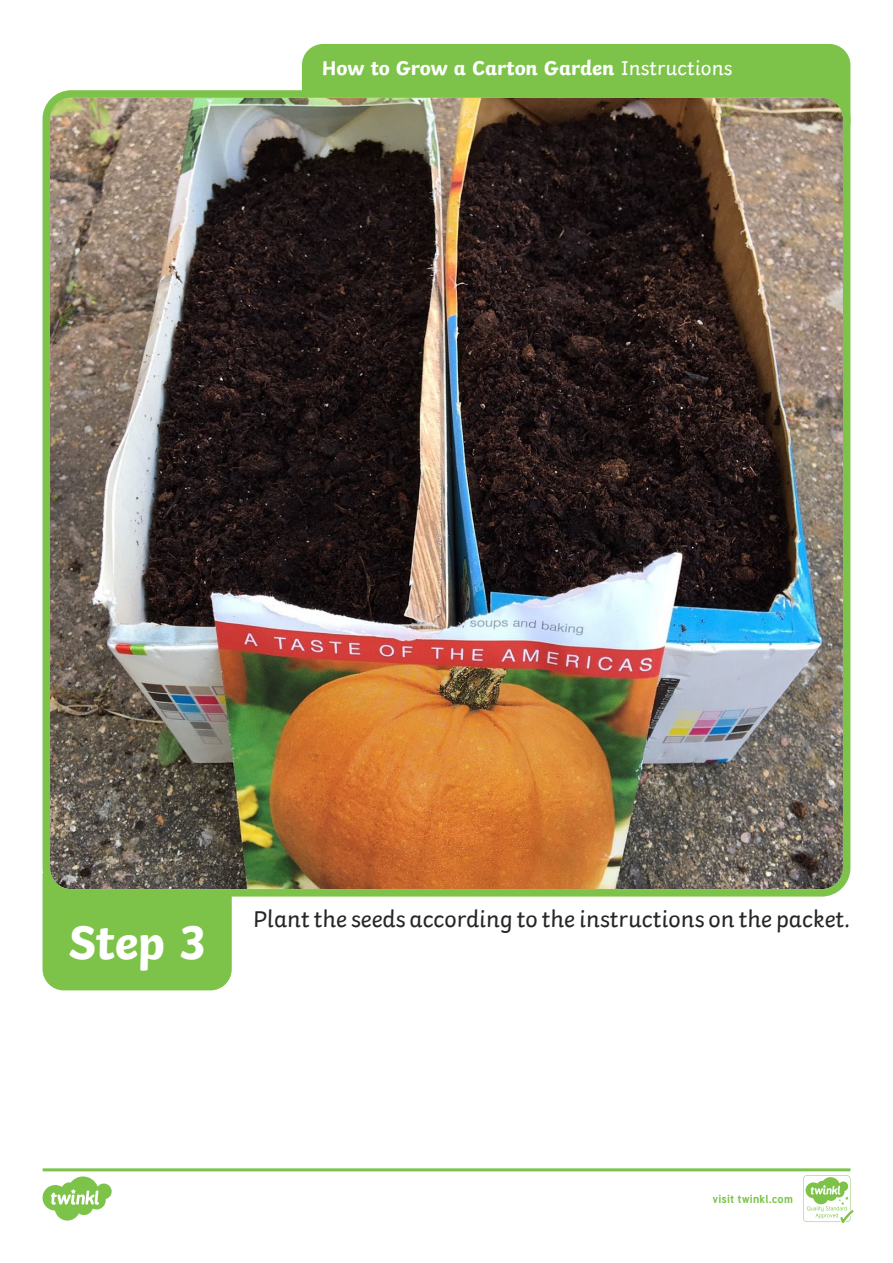
<style>
.page{position:relative;width:893px;height:1263px;background:#fff}
.page>*{position:absolute;margin:0;border:0;box-sizing:border-box;transform-origin:0 0}
.Heading_1{font:700 49.5px "Twinkl";color:#fff}
.KS1_Body_Copy{font:24px "Twinkl";color:#282526}
.Heading_3{font:700 21px "Twinkl";letter-spacing:-.005em;color:#fff}
.t1{font:700 11.4px "Tuffy";letter-spacing:.015em;color:#7dc34a}
.s1{font-weight:400}
</style>
<div class="page">
<div style="left:43px;top:876px;width:189px;height:114px;background:#7dc34a"></div>
<div style="left:302px;top:44px;width:548px;height:66px;background:#7dc34a"></div>
<img style="left:52px;top:99px;width:789px;height:788px">
<div style="left:43px;top:90px;width:807px;height:806px;border:8px solid #7dc34a;border-radius:25px"></div>
<svg style="left:43px;top:1168px;width:810px;height:55px"></svg>
<p class="Heading_3" style="left:322px;top:50px;width:412px">How to Grow a Carton Garden <span class="s1">Instructions</span></p>
<p class="Heading_1" style="left:68px;top:901px;width:139px">Step 3</p>
<p class="KS1_Body_Copy" style="left:253px;top:901px;width:599px">Plant the seeds according to the instructions on the packet.</p>
<p class="t1" style="left:712px;top:1190px;width:82px">visit twinkl.com</p>
</div>
